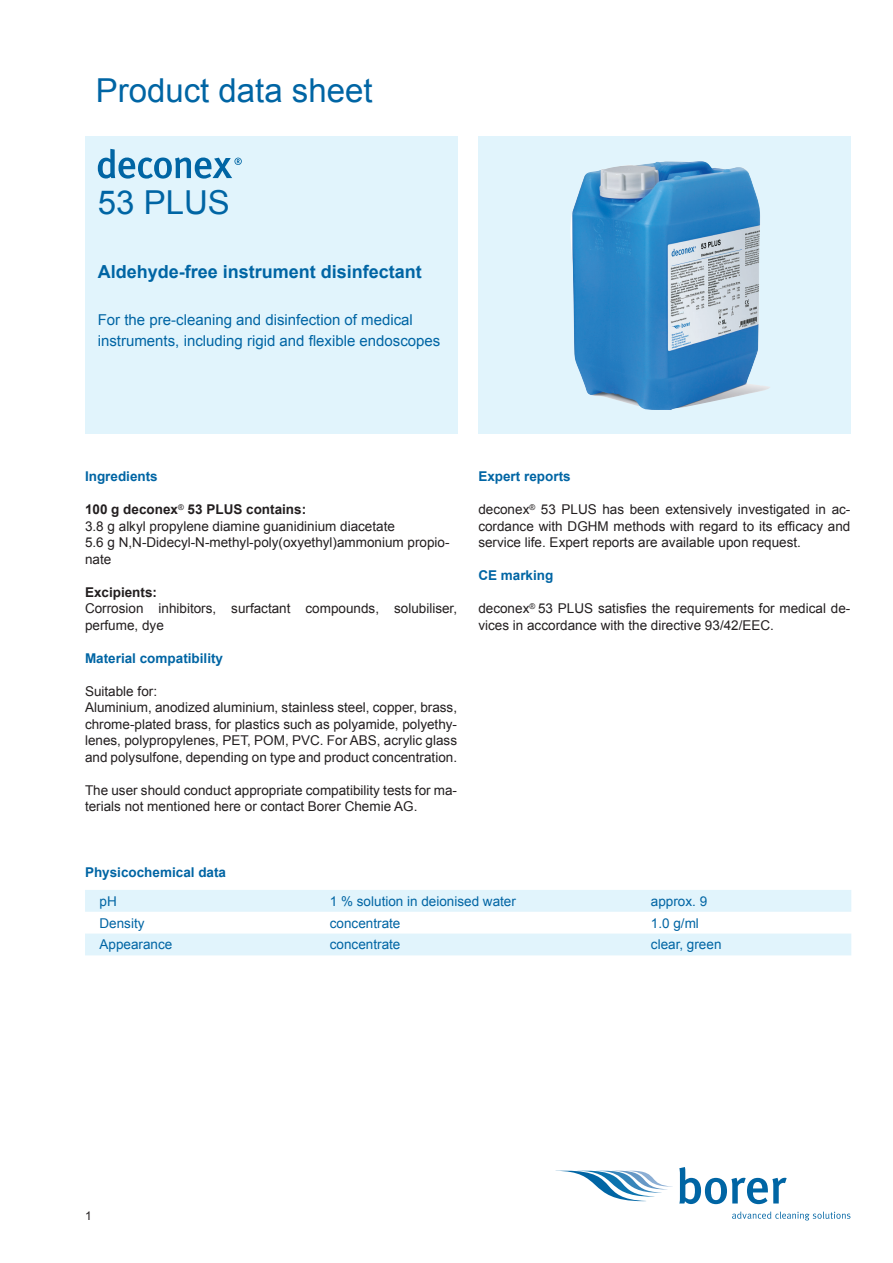
<style>
.page{position:relative;width:893px;height:1263px;background:#fff}
.page>*{position:absolute;margin:0;border:0;box-sizing:border-box;transform-origin:0 0}
.Untertitel{font:33px "Arial";color:#0065a4}
.ProdBez_1_Seite{font:33px "Arial";color:#0065a4}
.Titel{font:700 18px "Arial";color:#0065a4}
.Titel-2{font:15px/21px "Arial";color:#0065a4}
.Text{font:13.5px/16.5px "Arial";color:#231f20}
.Tabelleninhalt{font:13.5px "Arial";color:#0065a4}
.Kapitel-Überschrift{font:700 13.5px "Arial";color:#0065a4}
.Untertitel_1{font:700 13.5px "Arial";color:#231f20}
.Untertitel_1-2{font:700 13.5px "Arial";color:#0065a4}
.t1{font:12px "Arial";color:#231f20}
</style>
<div class="page">
<div style="left:85px;top:136px;width:372px;height:298px;background:#e1f4fc"></div>
<svg style="left:98px;top:149px;width:144px;height:30px"></svg>
<svg style="left:562px;top:1171px;width:111px;height:30px"></svg>
<svg style="left:679px;top:1167px;width:108px;height:37px"></svg>
<svg style="left:732px;top:1211px;width:118px;height:9px"></svg>
<div style="left:478px;top:136px;width:372px;height:298px;background:#e1f4fc"></div>
<img style="left:570px;top:161px;width:200px;height:249px">
<svg style="left:85px;top:890px;width:766px;height:65px;fill:#e1f4fc"></svg>
<p class="Untertitel" style="left:96px;top:69px;width:279px">Product data sheet</p>
<p class="ProdBez_1_Seite" style="left:98px;top:181px;width:134px">53 PLUS</p>
<p class="Titel" style="left:98px;top:260px;width:326px">Aldehyde-free instrument disinfectant</p>
<p class="Titel-2" style="left:98px;top:309px;width:344px">For the pre-cleaning and disinfection of medical instruments, including rigid and flexible endoscopes</p>
<p class="Kapitel-Überschrift" style="left:85px;top:467px;width:74px">Ingredients</p>
<p class="Untertitel_1" style="left:85px;top:500px;width:223px">100 g deconex<sup>®</sup> 53 PLUS contains:</p>
<p class="Text" style="left:85px;top:518px;width:311px">3.8 g alkyl propylene diamine guanidinium diacetate</p>
<p class="Text" style="left:85px;top:534px;width:366px">5.6 g N,N-Didecyl-N-methyl-poly(oxyethyl)ammonium propio&shy;nate</p>
<p class="Untertitel_1" style="left:85px;top:583px;width:74px">Excipients:</p>
<p class="Text" style="left:85px;top:600px;width:374px">Corrosion inhibitors, surfactant compounds, solubiliser, perfume, dye</p>
<p class="Untertitel_1-2" style="left:85px;top:649px;width:140px">Material compatibility</p>
<p class="Text" style="left:85px;top:683px;width:74px">Suitable for:</p>
<p class="Text" style="left:85px;top:699px;width:374px;text-align:justify">Aluminium, anodized aluminium, stainless steel, copper, brass, chrome-plated brass, for plastics such as polyamide, polyethy&shy;lenes, polypropylenes, PET, POM, PVC. For ABS, acrylic glass and polysulfone, depending on type and product concentration.</p>
<p class="Text" style="left:85px;top:782px;width:374px">The user should conduct appropriate compatibility tests for ma&shy;terials not mentioned here or contact Borer Chemie AG.</p>
<p class="Kapitel-Überschrift" style="left:478px;top:467px;width:94px">Expert reports</p>
<p class="Text" style="left:478px;top:501px;width:374px;text-align:justify">deconex<sup>®</sup> 53 PLUS has been extensively investigated in ac&shy;cordance with DGHM methods with regard to its efficacy and service life. Expert reports are available upon request.</p>
<p class="Kapitel-Überschrift" style="left:478px;top:566px;width:77px">CE marking</p>
<p class="Text" style="left:478px;top:600px;width:374px">deconex<sup>®</sup> 53 PLUS satisfies the requirements for medical de&shy;vices in accordance with the directive 93/42/EEC.</p>
<p class="Kapitel-Überschrift" style="left:85px;top:863px;width:143px">Physicochemical data</p>
<p class="Tabelleninhalt" style="left:100px;top:892px;width:19px">pH</p>
<p class="Tabelleninhalt" style="left:330px;top:892px;width:188px">1 % solution in deionised water</p>
<p class="Tabelleninhalt" style="left:651px;top:892px;width:58px">approx. 9</p>
<p class="Tabelleninhalt" style="left:100px;top:914px;width:47px">Density</p>
<p class="Tabelleninhalt" style="left:330px;top:914px;width:72px">concentrate</p>
<p class="Tabelleninhalt" style="left:651px;top:914px;width:50px">1.0 g/ml</p>
<p class="Tabelleninhalt" style="left:100px;top:936px;width:74px">Appearance</p>
<p class="Tabelleninhalt" style="left:330px;top:936px;width:72px">concentrate</p>
<p class="Tabelleninhalt" style="left:651px;top:936px;width:72px">clear, green</p>
<p class="t1" style="left:85px;top:1208px;width:8px">1</p>
</div>
